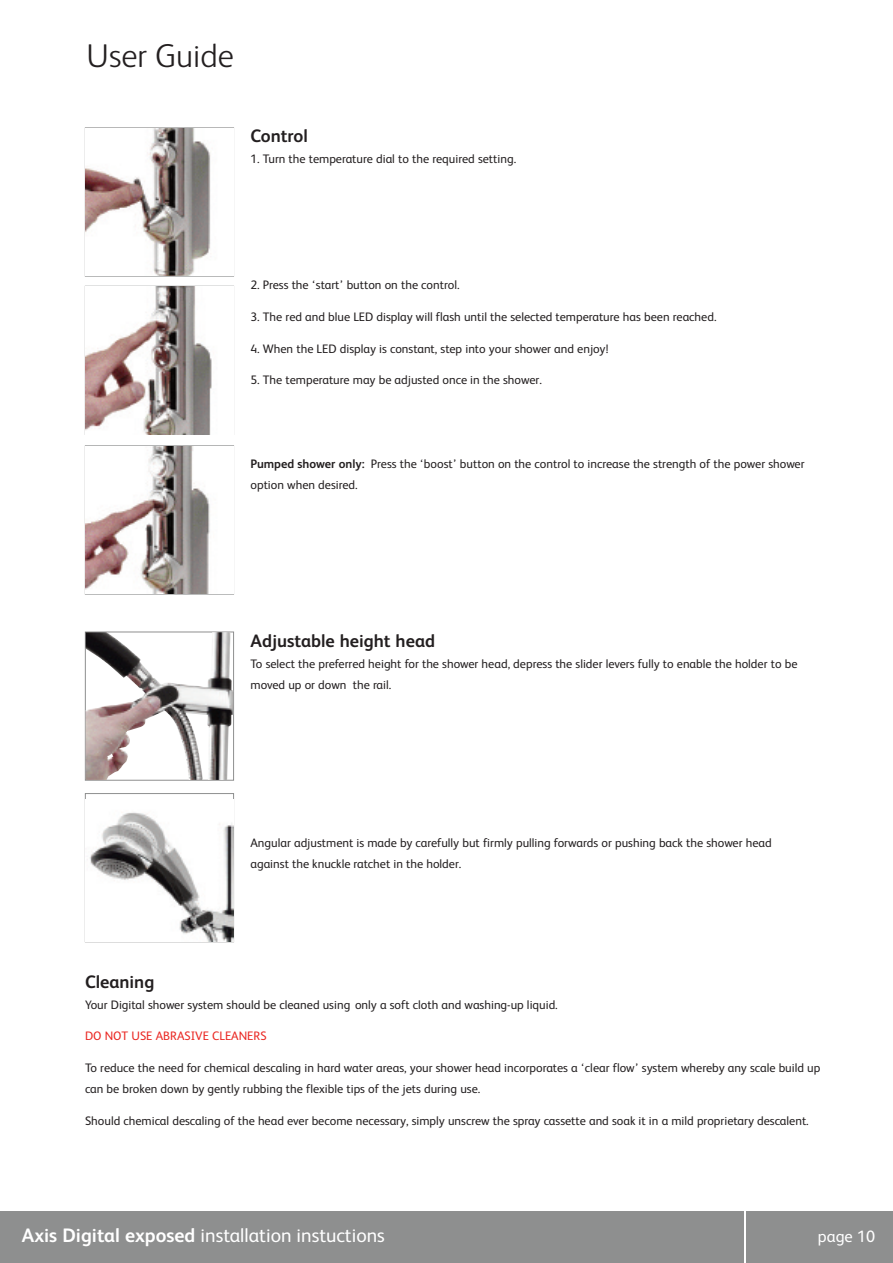
<style>
.page{position:relative;width:893px;height:1263px;background:#fff}
.page>*{position:absolute;margin:0;border:0;box-sizing:border-box;transform-origin:0 0}
.t1{font:300 33px "FS Albert";color:#231f20}
.t2{font:19.5px "FS Albert";color:#fff}
.t3{font:700 18px "FS Albert";color:#231f20}
.t4{font:16.5px "FS Albert";color:#fff}
.t5{font:12.3px/21px "FS Albert";color:#231f20}
.t6{font:12.3px "FS Albert";color:#ea2924}
.s1{font-weight:700}
</style>
<div class="page">
<div style="left:1px;top:1212px;width:743px;height:51px;background:#8e8f8f"></div>
<div style="left:746px;top:1212px;width:147px;height:51px;background:#8e8f8f"></div>
<img style="left:86px;top:128px;width:125px;height:148px">
<div style="left:85px;top:286px;width:149px;height:149px;border:1px solid #8e8f8f"></div>
<img style="left:86px;top:287px;width:147px;height:147px">
<div style="left:85px;top:445px;width:149px;height:149px;border:1px solid #8e8f8f"></div>
<img style="left:86px;top:446px;width:147px;height:148px">
<img style="left:86px;top:632px;width:147px;height:148px">
<div style="left:85px;top:793px;width:149px;height:149px;border:1px solid #8e8f8f"></div>
<img style="left:86px;top:799px;width:147px;height:142px">
<h1 class="t1" style="left:87px;top:45px;width:149px">User Guide</h1>
<h3 class="t3" style="left:250px;top:129px;width:59px">Control</h3>
<p class="t5" style="left:250px;top:149px;width:267px">1. Turn the temperature dial to the required setting.</p>
<p class="t5" style="left:250px;top:276px;width:211px">2. Press the ‘start’ button on the control.</p>
<p class="t5" style="left:250px;top:308px;width:468px">3. The red and blue LED display will flash until the selected temperature has been reached.</p>
<p class="t5" style="left:250px;top:339px;width:360px">4. When the LED display is constant, step into your shower and enjoy!</p>
<p class="t5" style="left:250px;top:371px;width:293px">5. The temperature may be adjusted once in the shower.</p>
<p class="t5" style="left:250px;top:455px;width:556px"><span class="s1">Pumped shower only:</span> Press the ‘boost’ button on the control to increase the strength of the power shower option when desired.</p>
<h3 class="t3" style="left:250px;top:634px;width:186px">Adjustable height head</h3>
<p class="t5" style="left:250px;top:654px;width:548px">To select the preferred height for the shower head, depress the slider levers fully to enable the holder to be moved up or down the rail.</p>
<p class="t5" style="left:250px;top:834px;width:523px">Angular adjustment is made by carefully but firmly pulling forwards or pushing back the shower head against the knuckle ratchet in the holder.</p>
<h3 class="t3" style="left:85px;top:975px;width:71px">Cleaning</h3>
<p class="t5" style="left:85px;top:995px;width:474px">Your Digital shower system should be cleaned using only a soft cloth and washing-up liquid.</p>
<p class="t6" style="left:85px;top:1032px;width:183px">DO NOT USE ABRASIVE CLEANERS</p>
<p class="t5" style="left:85px;top:1058px;width:737px">To reduce the need for chemical descaling in hard water areas, your shower head incorporates a ‘clear flow’ system whereby any scale build up can be broken down by gently rubbing the flexible tips of the jets during use.</p>
<p class="t5" style="left:85px;top:1111px;width:725px">Should chemical descaling of the head ever become necessary, simply unscrew the spray cassette and soak it in a mild proprietary descalent.</p>
<h2 class="t2" style="left:22px;top:1228px;width:365px"><span class="s1">Axis Digital exposed</span> installation instuctions</h2>
<h3 class="t4" style="left:818px;top:1230px;width:59px">page 10</h3>
</div>
